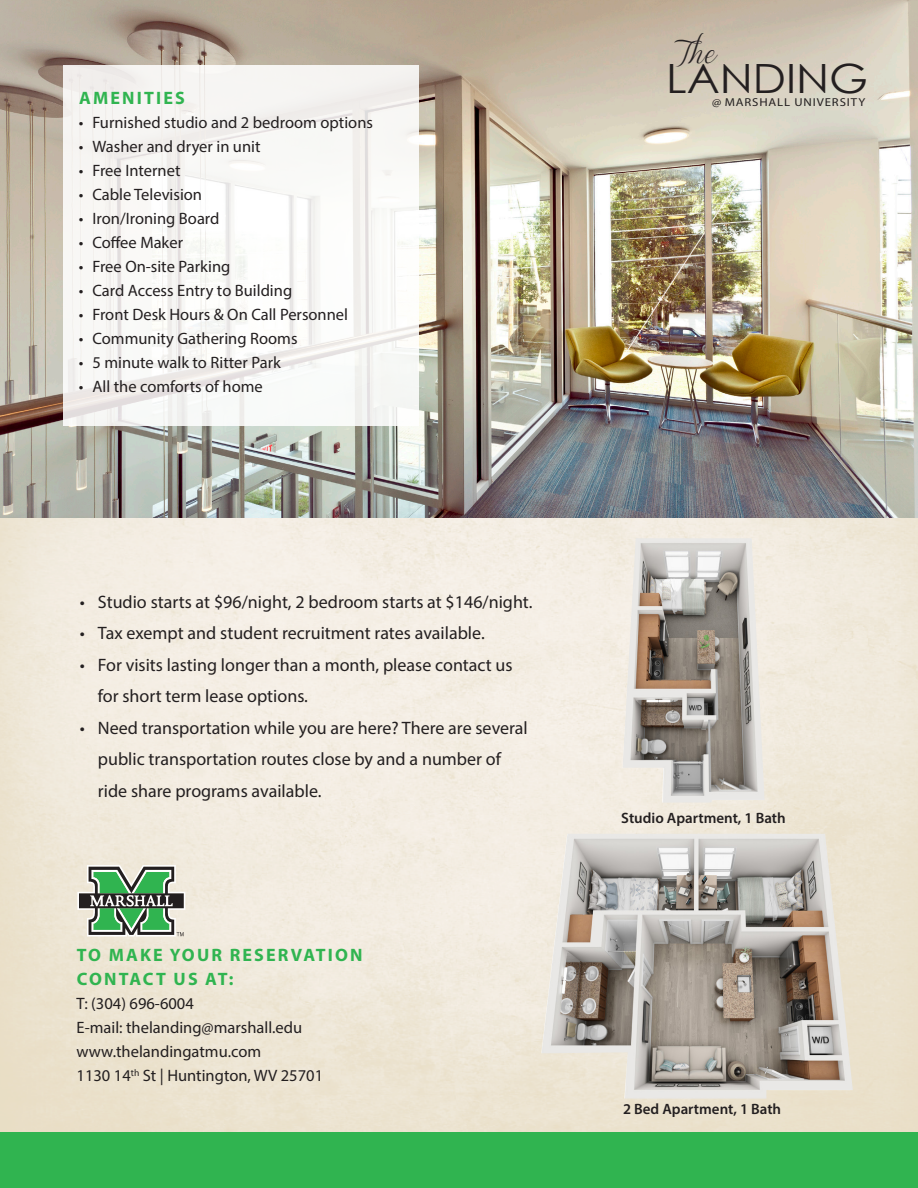
<style>
.page{position:relative;width:918px;height:1188px;background:#fff}
.page>*{position:absolute;margin:0;border:0;box-sizing:border-box;transform-origin:0 0}
.t1{font:40.35px "Century Gothic";color:#231f20;scale:1.11 1}
.t2{font:25.2px "Sverige Script Demo";color:#231f20;scale:1.11 1}
.t3{font:18px/31.5px "Myriad Pro";color:#231f20}
.t4{font:700 18px "Myriad Pro";letter-spacing:.12em;color:#30b450}
.t5{font:16.5px/24px "Myriad Pro";color:#231f20}
.t6{font:600 15px "Myriad Pro";color:#231f20}
.t7{font:11.55px "Myriad Pro";letter-spacing:.07em;color:#231f20;scale:1.11 1}
.s1{font-style:italic}
</style>
<div class="page">
<img style="left:0;top:517px;width:918px;height:615px">
<img style="left:0;top:0;width:918px;height:517px">
<div style="left:0;top:1132px;width:918px;height:56px;background:#30b450"></div>
<svg style="left:63px;top:65px;width:356px;height:361px;fill:#f8f7f5"></svg>
<svg style="left:77px;top:865px;width:108px;height:72px;background:#82a385"></svg>
<img style="left:623px;top:538px;width:142px;height:265px">
<img style="left:541px;top:834px;width:312px;height:265px">
<p class="t4" style="left:79px;top:86px;width:107px">AMENITIES</p>
<p class="t5" style="left:79px;top:110px;width:296px">• Furnished studio and 2 bedroom options</p>
<p class="t5" style="left:79px;top:134px;width:183px">• Washer and dryer in unit</p>
<p class="t5" style="left:79px;top:158px;width:103px">• Free Internet</p>
<p class="t5" style="left:79px;top:182px;width:125px">• Cable Television</p>
<p class="t5" style="left:79px;top:206px;width:142px">• Iron/Ironing Board</p>
<p class="t5" style="left:79px;top:230px;width:106px">• Coffee Maker</p>
<p class="t5" style="left:79px;top:254px;width:153px">• Free On-site Parking</p>
<p class="t5" style="left:79px;top:278px;width:215px">• Card Access Entry to Building</p>
<p class="t5" style="left:79px;top:302px;width:271px">• Front Desk Hours &amp; On Call Personnel</p>
<p class="t5" style="left:79px;top:326px;width:220px">• Community Gathering Rooms</p>
<p class="t5" style="left:79px;top:350px;width:203px">• 5 minute walk to Ritter Park</p>
<p class="t5" style="left:79px;top:374px;width:185px">• All the comforts of home</p>
<p class="t3" style="left:80px;top:585px;width:454px">• Studio starts at $96/night, 2 bedroom starts at $146/night.</p>
<p class="t3" style="left:80px;top:617px;width:406px">• Tax exempt and student recruitment rates available.</p>
<p class="t3" style="left:98px;top:648px;width:416px;text-indent:-18px">• For visits lasting longer than a month, please contact us for short term lease options.</p>
<p class="t3" style="left:98px;top:711px;width:431px;text-indent:-18px">• Need transportation while you are here? There are several public transportation routes close by and a number of ride share programs available.</p>
<p class="t4" style="left:77px;top:944px;width:287px">TO MAKE YOUR RESERVATION</p>
<p class="t4" style="left:77px;top:968px;width:158px">CONTACT US AT:</p>
<p class="t5" style="left:77px;top:992px;width:227px">T: (304) 696-6004<br>E-mail: thelanding@marshall.edu</p>
<p class="t5" style="left:77px;top:1040px;width:186px">www.thelandingatmu.com</p>
<p class="t5" style="left:77px;top:1064px;width:248px">1130 14<sup>th</sup> St | Huntington, WV 25701</p>
<p class="t2" style="left:673px;top:40px;width:41px">The</p>
<p class="t1" style="left:666px;top:53px;width:184px">LANDING</p>
<p class="t7" style="left:712px;top:95px;width:139px"><span class="s1">@</span> MARSHALL UNIVERSITY</p>
<p class="t6" style="left:621px;top:808px;width:166px">Studio Apartment, 1 Bath</p>
<p class="t6" style="left:623px;top:1100px;width:160px">2 Bed Apartment, 1 Bath</p>
</div>
